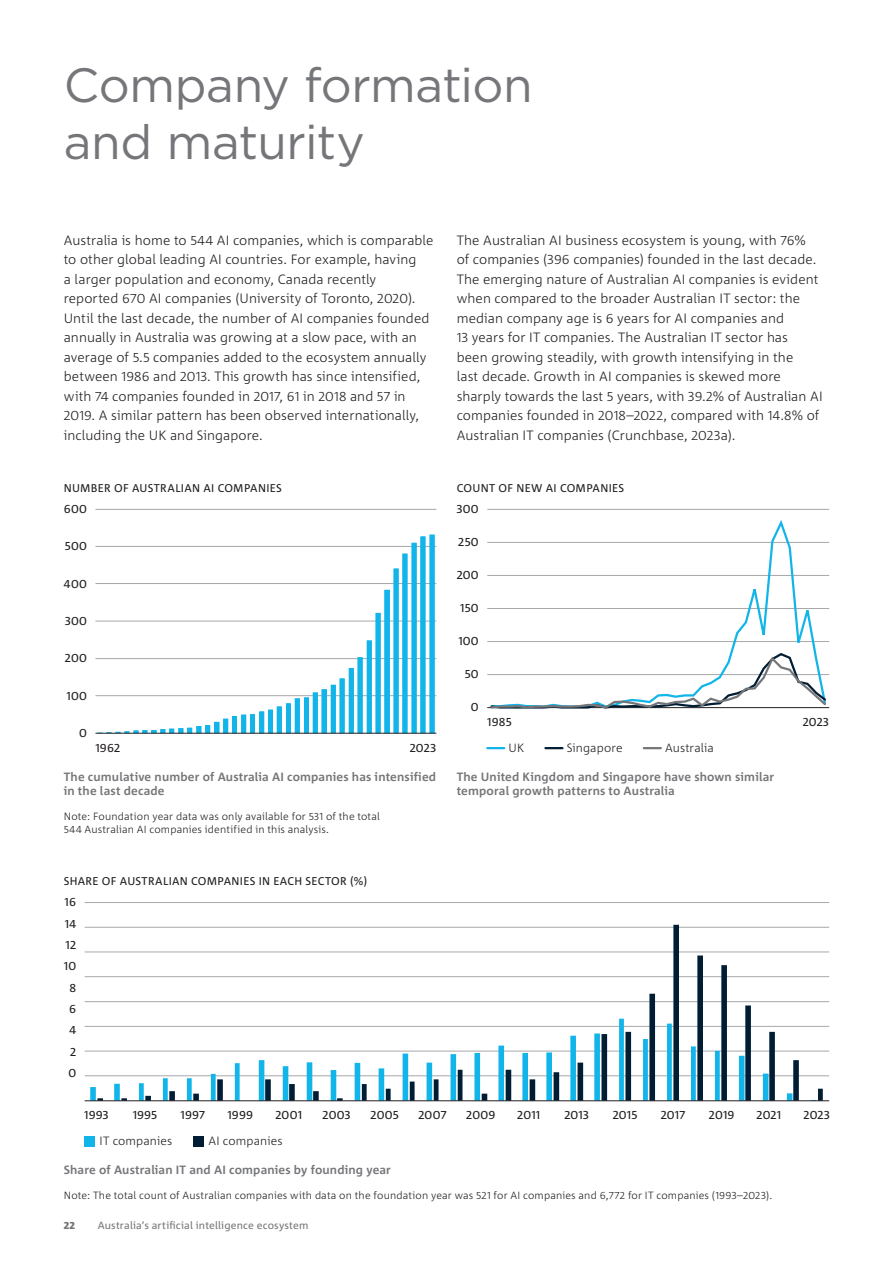
<style>
.page{position:relative;width:893px;height:1263px;background:#fff}
.page>*{position:absolute;margin:0;border:0;box-sizing:border-box;transform-origin:0 0}
.H1_Page_Title_A4{font:48px/57px "Gotham";letter-spacing:-.01em;color:#757679}
.Body_Copy{font:300 13.5px/19.5px "Corpid C1";letter-spacing:.005em;color:#231f20}
.t1{font:700 12px/14.2px "Corpid C1";letter-spacing:.015em;color:#757679}
.t2{font:12px "Corpid C1";letter-spacing:.015em;color:#231f20}
.t3{font:300 12px "Corpid C1";letter-spacing:.01em;color:#231f20}
.t4{font:11.25px "Corpid C1";letter-spacing:.03em;color:#231f20}
.Notes{font:300 10.5px/12.8px "Corpid C1";letter-spacing:.015em;color:#231f20}
.t5{font:10.5px "Corpid C1";letter-spacing:.015em;color:#757679}
.t6{font:800 10.5px "Corpid C1";color:#757679}
</style>
<div class="page">
<hr style="left:95px;top:546px;width:341px;height:1px;background:#a6a8ab">
<hr style="left:95px;top:583px;width:341px;height:1px;background:#a6a8ab">
<hr style="left:95px;top:509px;width:341px;height:1px;background:#a6a8ab">
<hr style="left:95px;top:621px;width:341px;height:1px;background:#a6a8ab">
<hr style="left:95px;top:658px;width:341px;height:1px;background:#a6a8ab">
<hr style="left:95px;top:695px;width:341px;height:1px;background:#a6a8ab">
<svg style="left:98px;top:535px;width:337px;height:198px"></svg>
<hr style="left:95px;top:733px;width:341px;height:1px;background:#231f20">
<hr style="left:487px;top:674px;width:342px;height:1px;background:#a6a8ab">
<hr style="left:487px;top:641px;width:342px;height:1px;background:#a6a8ab">
<hr style="left:487px;top:608px;width:342px;height:1px;background:#a6a8ab">
<hr style="left:487px;top:575px;width:342px;height:1px;background:#a6a8ab">
<hr style="left:487px;top:542px;width:342px;height:1px;background:#a6a8ab">
<hr style="left:487px;top:509px;width:342px;height:1px;background:#a6a8ab">
<hr style="left:487px;top:707px;width:342px;height:1px;background:#231f20">
<svg style="left:730px;top:520px;width:86px;height:132px"></svg>
<svg style="left:489px;top:652px;width:339px;height:57px"></svg>
<svg style="left:487px;top:747px;width:17px;height:2px"></svg>
<svg style="left:545px;top:747px;width:17px;height:2px"></svg>
<svg style="left:644px;top:747px;width:17px;height:2px"></svg>
<hr style="left:85px;top:927px;width:744px;height:1px;background:#a6a8ab">
<hr style="left:85px;top:952px;width:744px;height:1px;background:#a6a8ab">
<hr style="left:85px;top:902px;width:744px;height:1px;background:#a6a8ab">
<hr style="left:85px;top:976px;width:744px;height:1px;background:#a6a8ab">
<hr style="left:85px;top:1001px;width:744px;height:1px;background:#a6a8ab">
<hr style="left:85px;top:1026px;width:744px;height:1px;background:#a6a8ab">
<hr style="left:85px;top:1051px;width:744px;height:1px;background:#a6a8ab">
<hr style="left:85px;top:1075px;width:744px;height:1px;background:#a6a8ab">
<svg style="left:97px;top:925px;width:726px;height:175px"></svg>
<hr style="left:85px;top:1100px;width:744px;height:1px;background:#231f20">
<div style="left:85px;top:1136px;width:10px;height:10px;background:#11b5e9"></div>
<div style="left:194px;top:1136px;width:10px;height:10px;background:#001d34"></div>
<h1 class="H1_Page_Title_A4" style="left:64px;top:56px;width:470px">Company formation and maturity</h1>
<p class="Body_Copy" style="left:64px;top:230px;width:371px">Australia is home to 544 AI companies, which is comparable to other global leading AI countries. For example, having<br>a larger population and economy, Canada recently reported 670 AI companies (University of Toronto, 2020).<br>Until the last decade, the number of AI companies founded annually in Australia was growing at a slow pace, with an average of 5.5 companies added to the ecosystem annually between 1986 and 2013. This growth has since intensified, with 74 companies founded in 2017, 61 in 2018 and 57 in 2019. A similar pattern has been observed internationally, including the UK and Singapore.</p>
<p class="t4" style="left:64px;top:481px;width:220px">NUMBER OF AUSTRALIAN AI COMPANIES</p>
<p class="t2" style="left:64px;top:501px;width:25px">600</p>
<p class="t2" style="left:65px;top:539px;width:24px">500</p>
<p class="t2" style="left:64px;top:576px;width:25px">400</p>
<p class="t2" style="left:65px;top:613px;width:23px">300</p>
<p class="t2" style="left:65px;top:651px;width:24px">200</p>
<p class="t2" style="left:67px;top:688px;width:22px">100</p>
<p class="t2" style="left:79px;top:725px;width:9px">0</p>
<p class="t2" style="left:95px;top:740px;width:26px">1962</p>
<p class="t2" style="left:410px;top:740px;width:28px">2023</p>
<p class="t1" style="left:64px;top:769px;width:374px">The cumulative number of Australia AI companies has intensified in the last decade</p>
<p class="Notes" style="left:64px;top:810px;width:318px">Note: Foundation year data was only available for 531 of the total<br>544 Australian AI companies identified in this analysis.</p>
<p class="t4" style="left:64px;top:874px;width:305px">SHARE OF AUSTRALIAN COMPANIES IN EACH SECTOR (%)</p>
<p class="t2" style="left:65px;top:894px;width:13px">16</p>
<p class="t2" style="left:65px;top:916px;width:13px">14</p>
<p class="t2" style="left:65px;top:937px;width:12px">12</p>
<p class="t2" style="left:64px;top:958px;width:14px">10</p>
<p class="t2" style="left:69px;top:980px;width:8px">8</p>
<p class="t2" style="left:69px;top:1001px;width:9px">6</p>
<p class="t2" style="left:69px;top:1022px;width:8px">4</p>
<p class="t2" style="left:70px;top:1044px;width:8px">2</p>
<p class="t2" style="left:68px;top:1065px;width:9px">0</p>
<p class="Body_Copy" style="left:457px;top:230px;width:367px">The Australian AI business ecosystem is young, with 76%<br>of companies (396 companies) founded in the last decade.<br>The emerging nature of Australian AI companies is evident when compared to the broader Australian IT sector: the median company age is 6 years for AI companies and<br>13 years for IT companies. The Australian IT sector has<br>been growing steadily, with growth intensifying in the<br>last decade. Growth in AI companies is skewed more sharply towards the last 5 years, with 39.2% of Australian AI companies founded in 2018–2022, compared with 14.8% of Australian IT companies (Crunchbase, 2023a).</p>
<p class="t4" style="left:457px;top:481px;width:169px">COUNT OF NEW AI COMPANIES</p>
<p class="t2" style="left:457px;top:501px;width:23px">300</p>
<p class="t2" style="left:458px;top:534px;width:22px">250</p>
<p class="t2" style="left:457px;top:567px;width:24px">200</p>
<p class="t2" style="left:460px;top:600px;width:20px">150</p>
<p class="t2" style="left:458px;top:633px;width:22px">100</p>
<p class="t2" style="left:465px;top:667px;width:16px">50</p>
<p class="t2" style="left:471px;top:700px;width:9px">0</p>
<p class="t2" style="left:487px;top:714px;width:26px">1985</p>
<p class="t2" style="left:803px;top:714px;width:28px">2023</p>
<p class="t3" style="left:508px;top:740px;width:17px">UK</p>
<p class="t3" style="left:567px;top:740px;width:57px">Singapore</p>
<p class="t3" style="left:665px;top:740px;width:50px">Australia</p>
<p class="t1" style="left:457px;top:769px;width:319px">The United Kingdom and Singapore have shown similar temporal growth patterns to Australia</p>
<p class="t2" style="left:84px;top:1108px;width:26px">1993</p>
<p class="t2" style="left:133px;top:1108px;width:26px">1995</p>
<p class="t2" style="left:181px;top:1108px;width:26px">1997</p>
<p class="t2" style="left:227px;top:1108px;width:27px">1999</p>
<p class="t2" style="left:275px;top:1108px;width:28px">2001</p>
<p class="t2" style="left:323px;top:1108px;width:30px">2003</p>
<p class="t2" style="left:371px;top:1108px;width:30px">2005</p>
<p class="t2" style="left:418px;top:1108px;width:30px">2007</p>
<p class="t2" style="left:466px;top:1108px;width:31px">2009</p>
<p class="t2" style="left:517px;top:1108px;width:25px">2011</p>
<p class="t2" style="left:564px;top:1108px;width:26px">2013</p>
<p class="t2" style="left:613px;top:1108px;width:26px">2015</p>
<p class="t2" style="left:661px;top:1108px;width:26px">2017</p>
<p class="t2" style="left:709px;top:1108px;width:27px">2019</p>
<p class="t2" style="left:757px;top:1108px;width:26px">2021</p>
<p class="t2" style="left:803px;top:1108px;width:28px">2023</p>
<p class="t3" style="left:100px;top:1133px;width:74px">IT companies</p>
<p class="t3" style="left:208px;top:1133px;width:76px">AI companies</p>
<p class="t1" style="left:64px;top:1162px;width:329px">Share of Australian IT and AI companies by founding year</p>
<p class="Notes" style="left:64px;top:1189px;width:710px">Note: The total count of Australian companies with data on the foundation year was 521 for AI companies and 6,772 for IT companies (1993–2023).</p>
<p class="t6" style="left:64px;top:1218px;width:13px">22</p>
<p class="t5" style="left:98px;top:1218px;width:212px">Australia’s artificial intelligence ecosystem</p>
</div>
